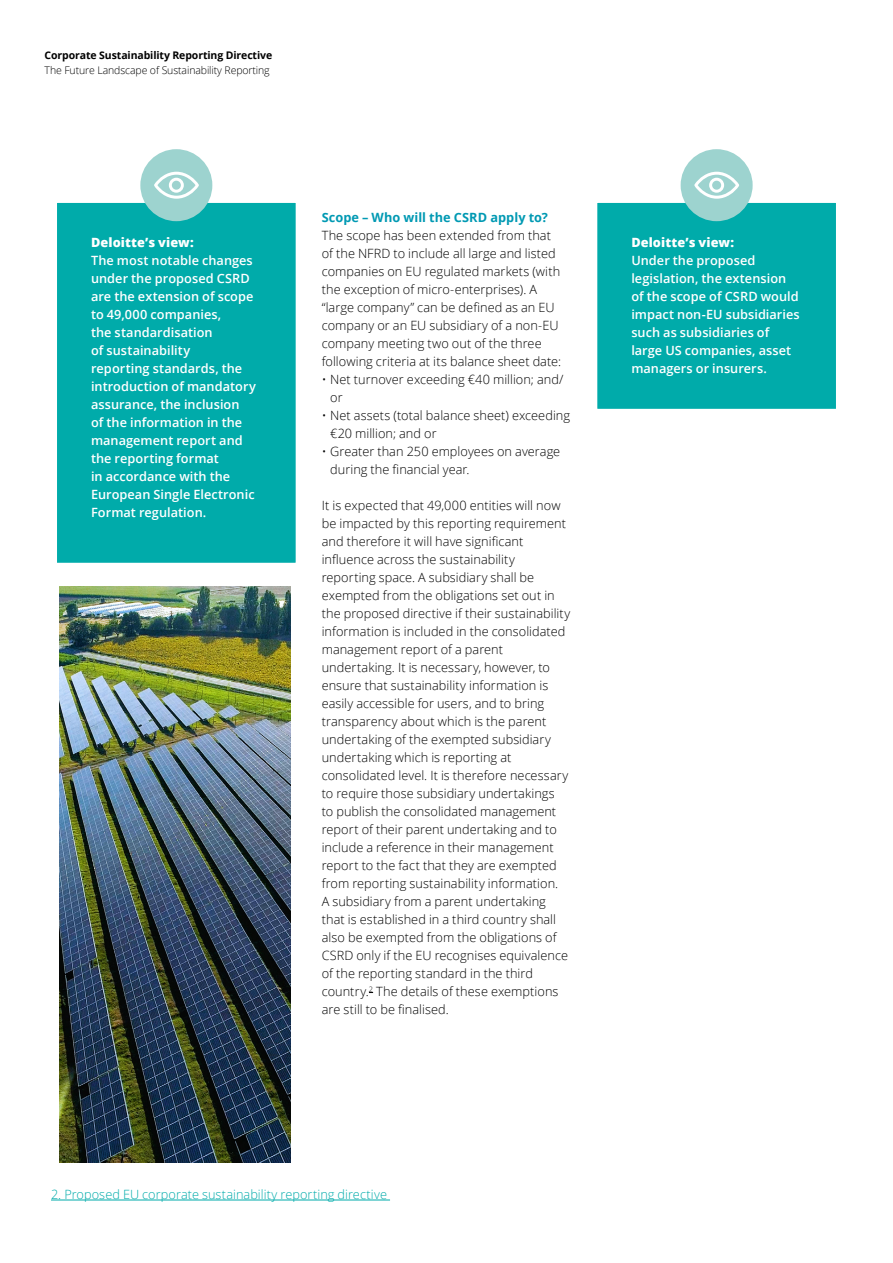
<style>
.page{position:relative;width:893px;height:1263px;background:#fff}
.page>*{position:absolute;margin:0;border:0;box-sizing:border-box;transform-origin:0 0}
.t1{font:300 12.75px/18px "Open Sans";letter-spacing:.005em;color:#000}
.t2{font:600 12.75px/18px "Open Sans";letter-spacing:.005em;color:#fff}
.t3{font:300 12.75px "Open Sans";letter-spacing:.005em;color:#00abaa}
.t4{font:800 12.75px "Open Sans";letter-spacing:.005em;color:#fff}
.t5{font:700 12.75px "Open Sans";letter-spacing:.005em;color:#0099b3}
.t6{font:300 10.5px "Open Sans";letter-spacing:-.01em;color:#000}
.t7{font:700 10.5px "Open Sans";letter-spacing:-.01em;color:#000}
</style>
<div class="page">
<hr style="left:51px;top:1200px;width:339px;height:1px;background:#00abaa">
<div style="left:594px;top:200px;width:245px;height:212px;background:#00abaa"></div>
<div style="left:591px;top:197px;width:251px;height:218px;border:6px solid #fff"></div>
<svg style="left:681px;top:149px;width:72px;height:72px"></svg>
<div style="left:54px;top:200px;width:245px;height:366px;background:#00abaa"></div>
<div style="left:51px;top:197px;width:251px;height:372px;border:6px solid #fff"></div>
<svg style="left:140px;top:149px;width:72px;height:72px"></svg>
<img style="left:60px;top:587px;width:231px;height:575px">
<p class="t7" style="left:45px;top:48px;width:229px">Corporate Sustainability Reporting Directive</p>
<p class="t6" style="left:45px;top:63px;width:227px">The Future Landscape of Sustainability Reporting</p>
<p class="t4" style="left:91px;top:232px;width:104px">Deloitte’s view:</p>
<p class="t2" style="left:91px;top:251px;width:166px">The most notable changes under the proposed CSRD are the extension of scope to 49,000 companies,<br>the standardisation<br>of sustainability<br>reporting standards, the introduction of mandatory assurance, the inclusion<br>of the information in the management report and the reporting format<br>in accordance with the<br>European Single Electronic<br>Format regulation.</p>
<p class="t5" style="left:322px;top:208px;width:228px">Scope – Who will the CSRD apply to?</p>
<p class="t1" style="left:322px;top:226px;width:241px">The scope has been extended from that of the NFRD to include all large and listed companies on EU regulated markets (with the exception of micro-enterprises). A “large company” can be defined as an EU company or an EU subsidiary of a non-EU company meeting two out of the three following criteria at its balance sheet date:</p>
<p class="t1" style="left:330px;top:370px;width:235px;text-indent:-9px">• Net turnover exceeding €40 million; and/ or</p>
<p class="t1" style="left:330px;top:406px;width:241px;text-indent:-9px">• Net assets (total balance sheet) exceeding €20 million; and or</p>
<p class="t1" style="left:330px;top:442px;width:231px;text-indent:-9px">• Greater than 250 employees on average during the financial year.</p>
<p class="t1" style="left:322px;top:496px;width:250px">It is expected that 49,000 entities will now be impacted by this reporting requirement and therefore it will have significant influence across the sustainability reporting space. A subsidiary shall be exempted from the obligations set out in the proposed directive if their sustainability information is included in the consolidated management report of a parent undertaking. It is necessary, however, to ensure that sustainability information is easily accessible for users, and to bring transparency about which is the parent undertaking of the exempted subsidiary undertaking which is reporting at consolidated level. It is therefore necessary to require those subsidiary undertakings<br>to publish the consolidated management report of their parent undertaking and to include a reference in their management report to the fact that they are exempted from reporting sustainability information.<br>A subsidiary from a parent undertaking that is established in a third country shall also be exempted from the obligations of CSRD only if the EU recognises equivalence of the reporting standard in the third country.<sup>2</sup> The details of these exemptions are still to be finalised.</p>
<p class="t4" style="left:631px;top:232px;width:104px">Deloitte’s view:</p>
<p class="t2" style="left:631px;top:251px;width:170px">Under the proposed legislation, the extension of the scope of CSRD would impact non-EU subsidiaries such as subsidiaries of large US companies, asset managers or insurers.</p>
<p class="t3" style="left:51px;top:1186px;width:337px">2. Proposed EU corporate sustainability reporting directive</p>
</div>
